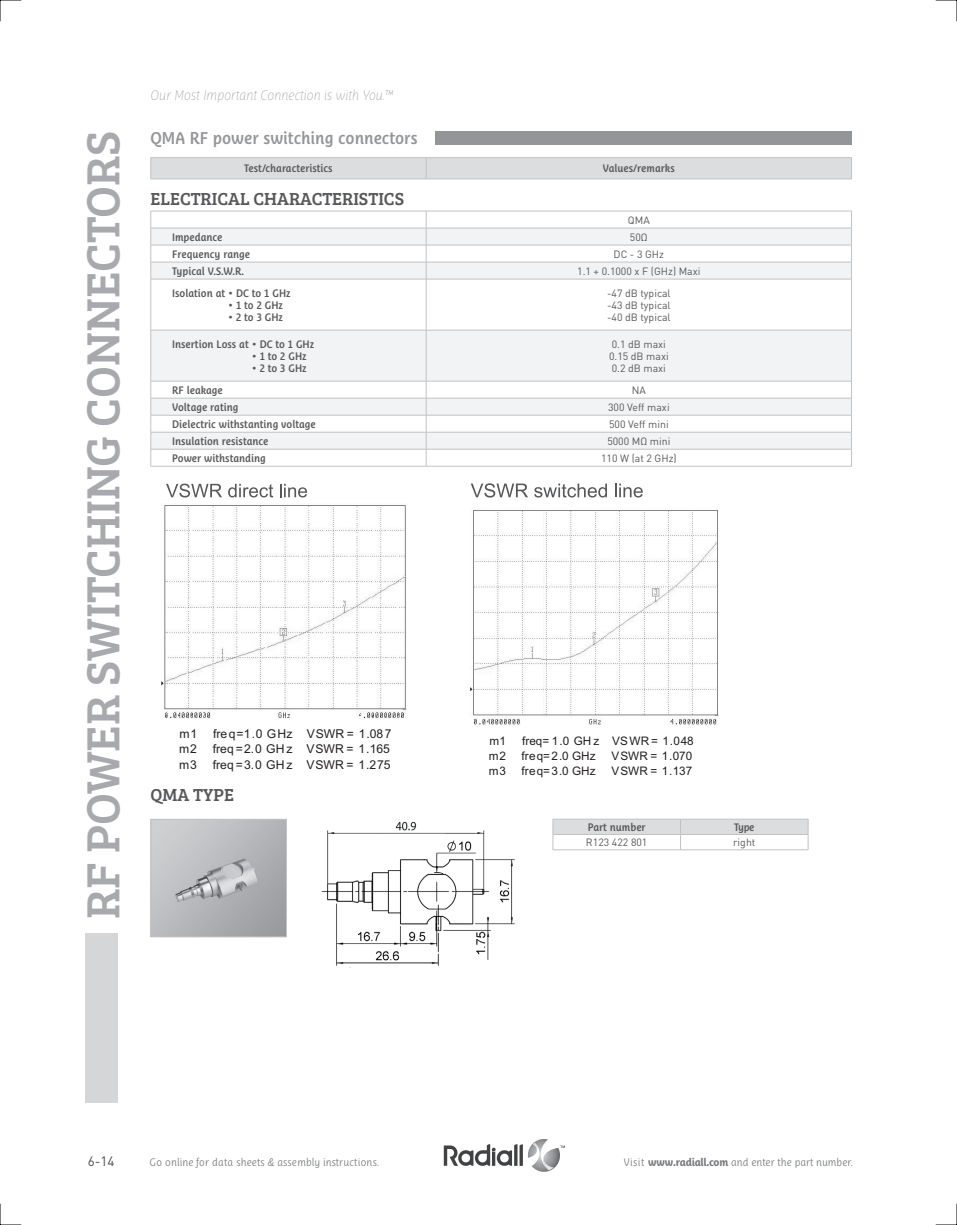
<style>
.page{position:relative;width:957px;height:1225px;background:#fff}
.page>*{position:absolute;margin:0;border:0;box-sizing:border-box;transform-origin:0 0}
.t1{font:48px "Bree Serif";color:#a8a9ad}
.t2{font:18px "Bree Serif";color:#57585a}
.t3{font:600 16.5px "Ayita Pro";color:#939598}
.t4{font:italic 100 13.5px "Ayita Pro";color:#939598}
.t5{font:13.5px "DIN Pro";color:#4b4c4d}
.t6{font:12.15px "Arial";color:#231f20}
.t7{font:11.7px "Arial";color:#231f20}
.t8{font:600 10.5px "Ayita Pro";color:#57585a}
.t9{font:10.5px/12px "DIN Pro";color:#57585a;text-align:justify}
.t10{font:300 10.5px "Ayita Pro";color:#76787b}
.s1{font-weight:700}
</style>
<div class="page">
<svg style="left:444px;top:1139px;width:121px;height:32px"></svg>
<div style="left:85px;top:933px;width:33px;height:169px;background:#d5d6d8"></div>
<div style="left:435px;top:131px;width:416px;height:14px;background:#939598"></div>
<svg style="left:151px;top:229px;width:700px;height:220px;fill:#f2f3f4"></svg>
<hr style="left:151px;top:211px;width:275px;height:1px;background:#c1c2c4">
<hr style="left:426px;top:211px;width:425px;height:1px;background:#c1c2c4">
<hr style="left:151px;top:228px;width:275px;height:1px;background:#c1c2c4">
<hr style="left:426px;top:228px;width:425px;height:1px;background:#c1c2c4">
<hr style="left:151px;top:245px;width:275px;height:1px;background:#c1c2c4">
<hr style="left:426px;top:245px;width:425px;height:1px;background:#c1c2c4">
<hr style="left:151px;top:262px;width:275px;height:1px;background:#c1c2c4">
<svg style="left:150px;top:211px;width:1px;height:68px"></svg>
<hr style="left:426px;top:262px;width:425px;height:1px;background:#c1c2c4">
<svg style="left:426px;top:211px;width:1px;height:68px"></svg>
<svg style="left:851px;top:211px;width:1px;height:68px"></svg>
<hr style="left:151px;top:279px;width:275px;height:1px;background:#c1c2c4">
<hr style="left:150px;top:279px;width:1px;height:51px;background:#c1c2c4">
<hr style="left:426px;top:279px;width:425px;height:1px;background:#c1c2c4">
<hr style="left:426px;top:279px;width:1px;height:51px;background:#c1c2c4">
<hr style="left:851px;top:279px;width:1px;height:51px;background:#c1c2c4">
<hr style="left:151px;top:330px;width:275px;height:1px;background:#c1c2c4">
<hr style="left:150px;top:330px;width:1px;height:51px;background:#c1c2c4">
<hr style="left:426px;top:330px;width:425px;height:1px;background:#c1c2c4">
<hr style="left:426px;top:330px;width:1px;height:51px;background:#c1c2c4">
<hr style="left:851px;top:330px;width:1px;height:51px;background:#c1c2c4">
<hr style="left:151px;top:381px;width:275px;height:1px;background:#c1c2c4">
<hr style="left:426px;top:381px;width:425px;height:1px;background:#c1c2c4">
<hr style="left:151px;top:398px;width:275px;height:1px;background:#c1c2c4">
<hr style="left:426px;top:398px;width:425px;height:1px;background:#c1c2c4">
<hr style="left:151px;top:415px;width:275px;height:1px;background:#c1c2c4">
<hr style="left:426px;top:415px;width:425px;height:1px;background:#c1c2c4">
<hr style="left:151px;top:432px;width:275px;height:1px;background:#c1c2c4">
<hr style="left:426px;top:432px;width:425px;height:1px;background:#c1c2c4">
<hr style="left:151px;top:449px;width:275px;height:1px;background:#c1c2c4">
<svg style="left:150px;top:381px;width:1px;height:85px"></svg>
<hr style="left:426px;top:449px;width:425px;height:1px;background:#c1c2c4">
<svg style="left:426px;top:381px;width:1px;height:85px"></svg>
<svg style="left:851px;top:381px;width:1px;height:85px"></svg>
<hr style="left:151px;top:466px;width:275px;height:1px;background:#c1c2c4">
<hr style="left:426px;top:466px;width:425px;height:1px;background:#c1c2c4">
<hr style="left:151px;top:157px;width:275px;height:1px;background:#c1c2c4">
<hr style="left:426px;top:157px;width:425px;height:1px;background:#c1c2c4">
<div style="left:150px;top:158px;width:702px;height:21px;background:#dcdddf"></div>
<hr style="left:151px;top:179px;width:275px;height:1px;background:#c1c2c4">
<hr style="left:426px;top:179px;width:425px;height:1px;background:#c1c2c4">
<svg style="left:552px;top:819px;width:257px;height:30px"></svg>
<hr style="left:553px;top:849px;width:127px;height:1px;background:#c1c2c4">
<hr style="left:680px;top:849px;width:128px;height:1px;background:#c1c2c4">
<img style="left:153px;top:821px;width:132px;height:114px">
<div style="left:151px;top:819px;width:136px;height:118px;border:1px solid #c1c2c4"></div>
<img style="left:161px;top:505px;width:246px;height:214px">
<img style="left:470px;top:497px;width:249px;height:228px">
<svg style="left:166px;top:483px;width:56px;height:14px"></svg>
<svg style="left:228px;top:484px;width:45px;height:13px"></svg>
<svg style="left:280px;top:484px;width:27px;height:13px"></svg>
<img style="left:321px;top:821px;width:194px;height:145px">
<svg style="left:471px;top:483px;width:57px;height:14px"></svg>
<svg style="left:534px;top:483px;width:73px;height:14px"></svg>
<svg style="left:615px;top:483px;width:28px;height:14px"></svg>
<svg style="left:0;top:0;width:22px;height:22px"></svg>
<svg style="left:0;top:1203px;width:22px;height:22px"></svg>
<svg style="left:935px;top:0;width:22px;height:22px"></svg>
<svg style="left:935px;top:1203px;width:22px;height:22px"></svg>
<p class="t4" style="left:151px;top:87px;width:244px">Our Most Important Connection is with You.™</p>
<h1 class="t1" style="left:68px;top:919px;width:786px;rotate:-90deg">RF power switching connectors</h1>
<h3 class="t3" style="left:151px;top:129px;width:269px">QMA RF power switching connectors</h3>
<p class="t8" style="left:244px;top:162px;width:90px">Test/characteristics</p>
<p class="t8" style="left:603px;top:162px;width:73px">Values/remarks</p>
<h2 class="t2" style="left:151px;top:185px;width:255px">ELECTRICAL CHARACTERISTICS</h2>
<p class="t9" style="left:628px;top:213px;width:23px">QMA</p>
<p class="t8" style="left:172px;top:231px;width:52px">Impedance</p>
<p class="t9" style="left:630px;top:230px;width:19px">50Ω</p>
<p class="t8" style="left:172px;top:248px;width:79px">Frequency range</p>
<p class="t9" style="left:613px;top:247px;width:52px">DC - 3 GHz</p>
<p class="t8" style="left:172px;top:265px;width:74px">Typical V.S.W.R.</p>
<p class="t9" style="left:577px;top:264px;width:125px">1.1 + 0.1000 x F (GHz) Maxi</p>
<p class="t8" style="left:172px;top:287px;width:120px">Isolation at • DC to 1 GHz</p>
<p class="t8" style="left:228px;top:299px;width:57px">• 1 to 2 GHz</p>
<p class="t8" style="left:228px;top:311px;width:57px">• 2 to 3 GHz</p>
<p class="t9" style="left:607px;top:286px;width:65px">-47 dB typical -43 dB typical -40 dB typical</p>
<p class="t8" style="left:172px;top:338px;width:144px">Insertion Loss at • DC to 1 GHz</p>
<p class="t8" style="left:252px;top:350px;width:57px">• 1 to 2 GHz</p>
<p class="t8" style="left:252px;top:362px;width:57px">• 2 to 3 GHz</p>
<p class="t9" style="left:609px;top:337px;width:61px;text-align:left">0.1 dB maxi<br>0.15 dB maxi<br>0.2 dB maxi</p>
<p class="t8" style="left:172px;top:384px;width:52px">RF leakage</p>
<p class="t9" style="left:632px;top:383px;width:16px">NA</p>
<p class="t8" style="left:172px;top:401px;width:68px">Voltage rating</p>
<p class="t9" style="left:608px;top:400px;width:63px">300 Veff maxi</p>
<p class="t8" style="left:172px;top:418px;width:145px">Dielectric withstanting voltage</p>
<p class="t9" style="left:609px;top:417px;width:61px">500 Veff mini</p>
<p class="t8" style="left:172px;top:435px;width:98px">Insulation resistance</p>
<p class="t9" style="left:607px;top:434px;width:64px">5000 MΩ mini</p>
<p class="t8" style="left:172px;top:452px;width:95px">Power withstanding</p>
<p class="t9" style="left:601px;top:451px;width:77px">110 W (at 2 GHz)</p>
<p class="t6" style="left:179px;top:725px;width:19px">m1</p>
<p class="t6" style="left:213px;top:725px;width:180px">freq=1.0 GHz VSWR = 1.087</p>
<p class="t6" style="left:179px;top:741px;width:19px">m2</p>
<p class="t6" style="left:213px;top:741px;width:179px">freq =2.0 GH z VSWR = 1.165</p>
<p class="t6" style="left:179px;top:756px;width:19px">m3</p>
<p class="t6" style="left:213px;top:756px;width:179px">freq =3.0 GH z VSWR = 1.275</p>
<p class="t7" style="left:489px;top:733px;width:18px">m1</p>
<p class="t7" style="left:522px;top:733px;width:173px">freq= 1.0 GH z VSWR = 1.048</p>
<p class="t7" style="left:489px;top:748px;width:19px">m2</p>
<p class="t7" style="left:521px;top:748px;width:76px">freq=2.0 GHz</p>
<p class="t7" style="left:611px;top:748px;width:82px">VSWR = 1.070</p>
<p class="t7" style="left:489px;top:763px;width:19px">m3</p>
<p class="t7" style="left:521px;top:763px;width:76px">freq=3.0 GHz</p>
<p class="t7" style="left:611px;top:763px;width:82px">VSWR = 1.137</p>
<h2 class="t2" style="left:151px;top:781px;width:85px">QMA TYPE</h2>
<p class="t8" style="left:588px;top:821px;width:59px">Part number</p>
<p class="t8" style="left:734px;top:821px;width:22px">Type</p>
<p class="t9" style="left:586px;top:836px;width:63px">R123 422 801</p>
<p class="t9" style="left:733px;top:836px;width:24px">right</p>
<p class="t5" style="left:88px;top:1151px;width:28px">6-14</p>
<p class="t10" style="left:150px;top:1156px;width:231px">Go online for data sheets &amp; assembly instructions.</p>
<p class="t10" style="left:623px;top:1156px;width:231px">Visit <span class="s1">www.radiall.com</span> and enter the part number.</p>
</div>
